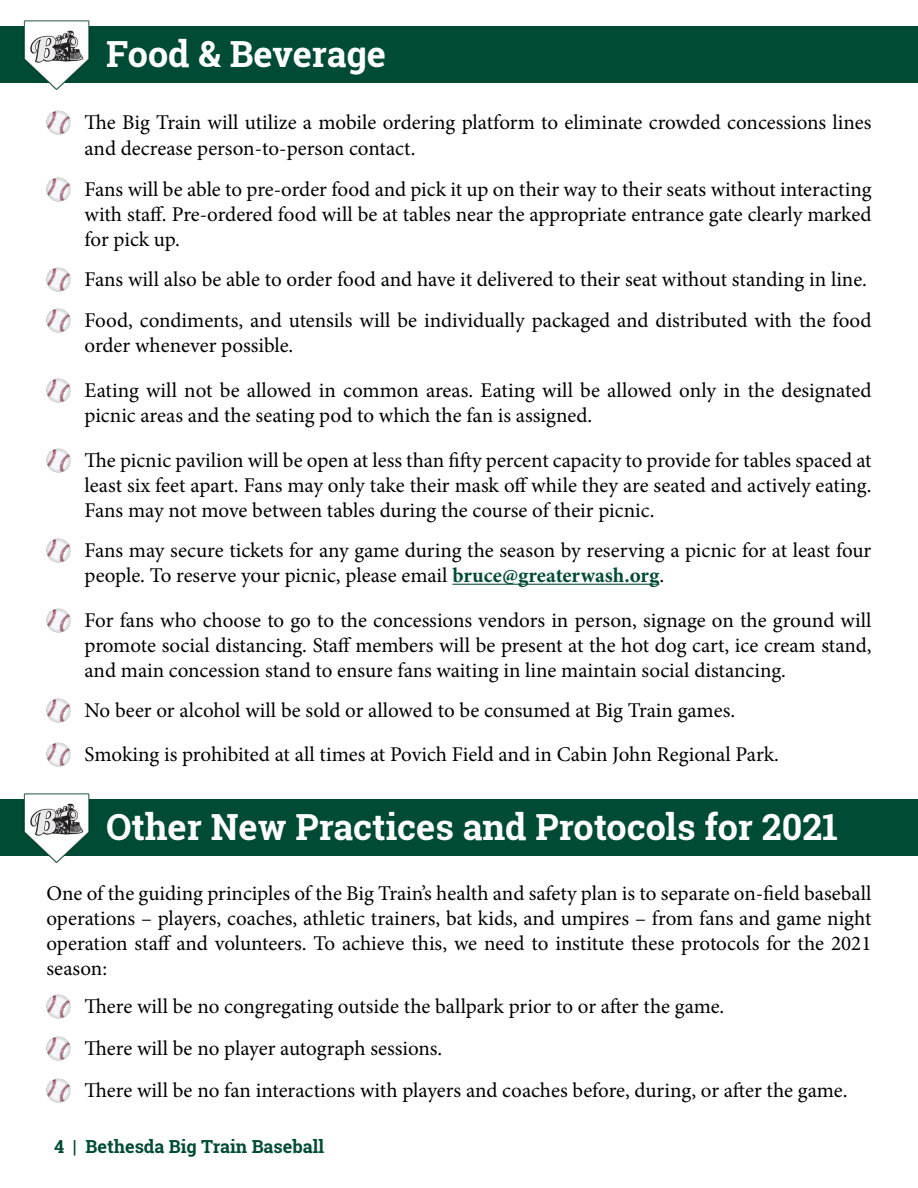
<style>
.page{position:relative;width:918px;height:1188px;background:#fff}
.page>*{position:absolute;margin:0;border:0;box-sizing:border-box;transform-origin:0 0}
.t1{font:700 36px "Roboto Slab";color:#fff}
.t2{font:21px/25.2px "Minion Pro";color:#000}
.t3{font:700 18px "Roboto Slab";color:#004b35}
.s1{font-weight:700;color:#004b35}
</style>
<div class="page">
<div style="left:0;top:27px;width:918px;height:56px;background:#004b35"></div>
<img style="left:19px;top:20px;width:74px;height:70px">
<img style="left:47px;top:111px;width:24px;height:24px">
<img style="left:47px;top:177px;width:24px;height:24px">
<img style="left:47px;top:268px;width:24px;height:24px">
<img style="left:47px;top:309px;width:24px;height:24px">
<img style="left:47px;top:378px;width:24px;height:24px">
<img style="left:47px;top:448px;width:24px;height:24px">
<img style="left:47px;top:538px;width:24px;height:24px">
<hr style="left:452px;top:584px;width:207px;height:1px;background:#004b35">
<img style="left:47px;top:608px;width:24px;height:24px">
<img style="left:47px;top:698px;width:24px;height:24px">
<img style="left:47px;top:743px;width:24px;height:24px">
<div style="left:0;top:800px;width:918px;height:56px;background:#004b35"></div>
<img style="left:19px;top:793px;width:74px;height:70px">
<img style="left:47px;top:995px;width:24px;height:24px">
<img style="left:47px;top:1036px;width:24px;height:24px">
<img style="left:47px;top:1078px;width:24px;height:24px">
<h1 class="t1" style="left:106px;top:29px;width:282px">Food &amp; Beverage</h1>
<p class="t2" style="left:85px;top:110px;width:788px">The Big Train will utilize a mobile ordering platform to eliminate crowded concessions lines and decrease person-to-person contact.</p>
<p class="t2" style="left:85px;top:177px;width:789px;text-align:justify">Fans will be able to pre-order food and pick it up on their way to their seats without interacting with staff. Pre-ordered food will be at tables near the appropriate entrance gate clearly marked for pick up.</p>
<p class="t2" style="left:85px;top:259px;width:788px;line-height:41.1px">Fans will also be able to order food and have it delivered to their seat without standing in line.<br>Food, condiments, and utensils will be individually packaged and distributed with the food</p>
<p class="t2" style="left:85px;top:323px;width:788px;line-height:44.7px">order whenever possible.<br>Eating will not be allowed in common areas. Eating will be allowed only in the designated</p>
<p class="t2" style="left:85px;top:393px;width:789px;line-height:44.7px">picnic areas and the seating pod to which the fan is assigned.<br>The picnic pavilion will be open at less than fifty percent capacity to provide for tables spaced at</p>
<p class="t2" style="left:85px;top:473px;width:789px">least six feet apart. Fans may only take their mask off while they are seated and actively eating.<br>Fans may not move between tables during the course of their picnic.</p>
<p class="t2" style="left:85px;top:538px;width:788px">Fans may secure tickets for any game during the season by reserving a picnic for at least four people. To reserve your picnic, please email <span class="s1">bruce@greaterwash.org</span>.</p>
<p class="t2" style="left:85px;top:608px;width:789px;text-align:justify">For fans who choose to go to the concessions vendors in person, signage on the ground will promote social distancing. Staff members will be present at the hot dog cart, ice cream stand, and main concession stand to ensure fans waiting in line maintain social distancing.</p>
<p class="t2" style="left:85px;top:688px;width:696px;line-height:44.2px">No beer or alcohol will be sold or allowed to be consumed at Big Train games.<br>Smoking is prohibited at all times at Povich Field and in Cabin John Regional Park.</p>
<h1 class="t1" style="left:106px;top:802px;width:734px">Other New Practices and Protocols for 2021</h1>
<p class="t2" style="left:46px;top:880px;width:827px;text-align:justify">One of the guiding principles of the Big Train’s health and safety plan is to separate on-field baseball operations – players, coaches, athletic trainers, bat kids, and umpires – from fans and game night operation staff and volunteers. To achieve this, we need to institute these protocols for the 2021 season:</p>
<p class="t2" style="left:85px;top:986px;width:641px;line-height:41.7px">There will be no congregating outside the ballpark prior to or after the game.<br>There will be no player autograph sessions.</p>
<p class="t2" style="left:85px;top:1077px;width:764px">There will be no fan interactions with players and coaches before, during, or after the game.</p>
<p class="t3" style="left:54px;top:1134px;width:272px">4 | Bethesda Big Train Baseball</p>
</div>
